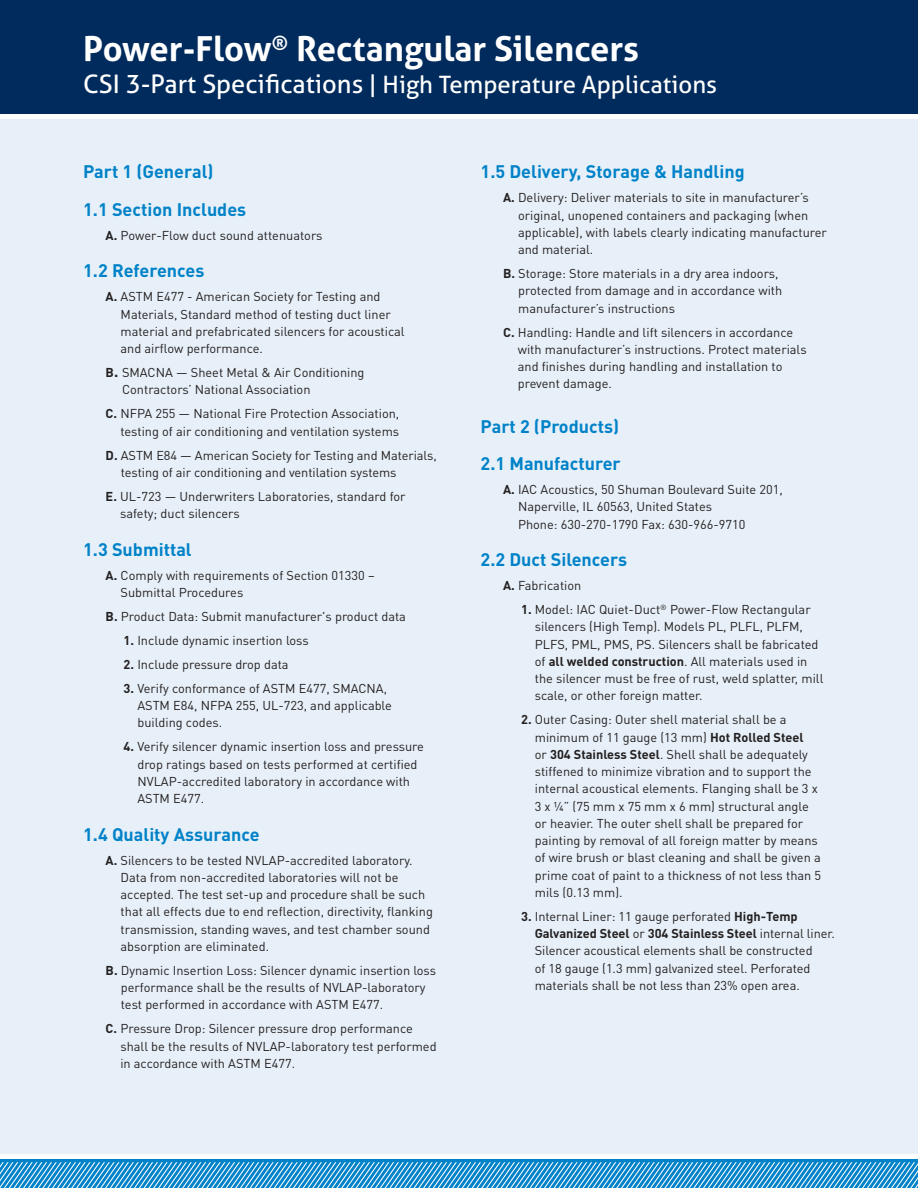
<style>
.page{position:relative;width:918px;height:1188px;background:#fff}
.page>*{position:absolute;margin:0;border:0;box-sizing:border-box;transform-origin:0 0}
.t1{font:700 34.5px "Aller";color:#fff}
.t2{font:24px "Aller";color:#fff}
.t3{font:700 18px "DIN Pro";color:#0082c8}
.t4{font:12.75px/17.2px "DIN Pro";color:#231f20}
.s1{font-size:25.5px}
.s2{font-weight:700}
.s3{font-weight:700;font-size:15px}
</style>
<div class="page">
<div style="left:0;top:106px;width:918px;height:1053px;background:#e7f0f8"></div>
<div style="left:0;top:0;width:918px;height:114px;background:#002b5c"></div>
<div style="left:0;top:1159px;width:918px;height:29px;background:linear-gradient(to right,#0082c8,#0082c8)"></div>
<svg style="left:0;top:1163px;width:918px;height:25px;background:#44a3d6"></svg>
<hr style="left:0;top:1154px;width:918px;height:4px;background:#fff">
<div style="left:0;top:114px;width:918px;height:5px;background:#fff"></div>
<p class="t1" style="left:83px;top:28px;width:557px">Power-Flow<sup>®</sup> Rectangular Silencers</p>
<p class="t2" style="left:83px;top:70px;width:635px"><span class="s1">CSI 3-Part Specifications</span> | High Temperature Applications</p>
<p class="t3" style="left:83px;top:160px;width:132px">Part 1 (General)</p>
<p class="t3" style="left:83px;top:197px;width:165px">1.1 Section Includes</p>
<p class="t4" style="left:106px;top:226px;width:218px"><span class="s2">A.</span> Power-Flow duct sound attenuators</p>
<p class="t3" style="left:83px;top:259px;width:123px">1.2 References</p>
<p class="t4" style="left:121px;top:288px;width:286px;text-indent:-15px"><span class="s2">A.</span> ASTM E477 - American Society for Testing and Materials, Standard method of testing duct liner material and prefabricated silencers for acoustical and airflow performance.</p>
<p class="t4" style="left:122px;top:363px;width:244px;text-indent:-16px"><span class="s2">B</span><span class="s3">.</span> SMACNA ― Sheet Metal &amp; Air Conditioning<br>Contractors’ National Association</p>
<p class="t4" style="left:106px;top:405px;width:295px;text-align:right"><span class="s2">C.</span> NFPA 255 ― National Fire Protection Association, testing of air conditioning and ventilation systems</p>
<p class="t4" style="left:121px;top:446px;width:318px;text-indent:-15px"><span class="s2">D.</span> ASTM E84 ― American Society for Testing and Materials, testing of air conditioning and ventilation systems</p>
<p class="t4" style="left:120px;top:487px;width:287px;text-indent:-15px"><span class="s2">E.</span> UL-723 ― Underwriters Laboratories, standard for safety; duct silencers</p>
<p class="t3" style="left:83px;top:537px;width:110px">1.3 Submittal</p>
<p class="t4" style="left:121px;top:566px;width:256px;text-indent:-15px"><span class="s2">A.</span> Comply with requirements of Section 01330 –<br>Submittal Procedures</p>
<p class="t4" style="left:106px;top:607px;width:302px"><span class="s2">B.</span> Product Data: Submit manufacturer's product data</p>
<p class="t4" style="left:124px;top:631px;width:187px"><span class="s2">1.</span> Include dynamic insertion loss</p>
<p class="t4" style="left:124px;top:655px;width:166px"><span class="s2">2.</span> Include pressure drop data</p>
<p class="t4" style="left:137px;top:679px;width:256px;text-indent:-14px"><span class="s2">3.</span> Verify conformance of ASTM E477, SMACNA,<br>ASTM E84, NFPA 255, UL-723, and applicable building codes.</p>
<p class="t4" style="left:137px;top:738px;width:288px;text-indent:-14px"><span class="s2">4.</span> Verify silencer dynamic insertion loss and pressure drop ratings based on tests performed at certified NVLAP-accredited laboratory in accordance with ASTM E477.</p>
<p class="t3" style="left:83px;top:822px;width:178px">1.4 Quality Assurance</p>
<p class="t4" style="left:121px;top:851px;width:314px;text-indent:-15px"><span class="s2">A.</span> Silencers to be tested NVLAP-accredited laboratory.<br>Data from non-accredited laboratories will not be accepted. The test set-up and procedure shall be such that all effects due to end reflection, directivity, flanking transmission, standing waves, and test chamber sound absorption are eliminated.</p>
<p class="t4" style="left:121px;top:961px;width:317px;text-indent:-15px"><span class="s2">B.</span> Dynamic Insertion Loss: Silencer dynamic insertion loss performance shall be the results of NVLAP-laboratory test performed in accordance with ASTM E477.</p>
<p class="t4" style="left:120px;top:1020px;width:318px;text-indent:-15px"><span class="s2">C.</span> Pressure Drop: Silencer pressure drop performance shall be the results of NVLAP-laboratory test performed in accordance with ASTM E477.</p>
<p class="t3" style="left:481px;top:160px;width:266px">1.5 Delivery, Storage &amp; Handling</p>
<p class="t4" style="left:518px;top:189px;width:310px;text-indent:-15px"><span class="s2">A.</span> Delivery: Deliver materials to site in manufacturer’s original, unopened containers and packaging (when applicable), with labels clearly indicating manufacturer and material.</p>
<p class="t4" style="left:518px;top:264px;width:266px;text-indent:-15px"><span class="s2">B.</span> Storage: Store materials in a dry area indoors, protected from damage and in accordance with manufacturer’s instructions</p>
<p class="t4" style="left:518px;top:323px;width:290px;text-indent:-15px"><span class="s2">C.</span> Handling: Handle and lift silencers in accordance with manufacturer’s instructions. Protect materials and finishes during handling and installation to prevent damage.</p>
<p class="t3" style="left:481px;top:414px;width:140px">Part 2 (Products)</p>
<p class="t3" style="left:481px;top:451px;width:142px">2.1 Manufacturer</p>
<p class="t4" style="left:518px;top:480px;width:266px;text-indent:-15px"><span class="s2">A.</span> IAC Acoustics, 50 Shuman Boulevard Suite 201,<br>Naperville, IL 60563, United States<br>Phone: 630-270-1790 Fax: 630-966-9710</p>
<p class="t3" style="left:481px;top:547px;width:148px">2.2 Duct Silencers</p>
<p class="t4" style="left:503px;top:576px;width:80px"><span class="s2">A.</span> Fabrication</p>
<p class="t4" style="left:535px;top:600px;width:290px;text-indent:-14px"><span class="s2">1.</span> Model: IAC Quiet-Duct<sup>®</sup> Power-Flow Rectangular silencers (High Temp). Models PL, PLFL, PLFM, PLFS, PML, PMS, PS. Silencers shall be fabricated of <span class="s2">all welded construction</span>. All materials used in the silencer must be free of rust, weld splatter, mill scale, or other foreign matter.</p>
<p class="t4" style="left:535px;top:711px;width:288px;text-indent:-14px"><span class="s2">2.</span> Outer Casing: Outer shell material shall be a minimum of 11 gauge (13 mm) <span class="s2">Hot Rolled Steel<br></span>or <span class="s2">304 Stainless Steel</span>. Shell shall be adequately stiffened to minimize vibration and to support the internal acoustical elements. Flanging shall be 3 x 3 x ¼” (75 mm x 75 mm x 6 mm) structural angle or heavier. The outer shell shall be prepared for painting by removal of all foreign matter by means of wire brush or blast cleaning and shall be given a prime coat of paint to a thickness of not less than 5 mils (0.13 mm).</p>
<p class="t4" style="left:535px;top:907px;width:302px;text-indent:-14px"><span class="s2">3.</span> Internal Liner: 11 gauge perforated <span class="s2">High-Temp Galvanized Steel</span> or <span class="s2">304 Stainless Steel</span> internal liner.<br>Silencer acoustical elements shall be constructed<br>of 18 gauge (1.3 mm) galvanized steel. Perforated materials shall be not less than 23% open area.</p>
</div>
